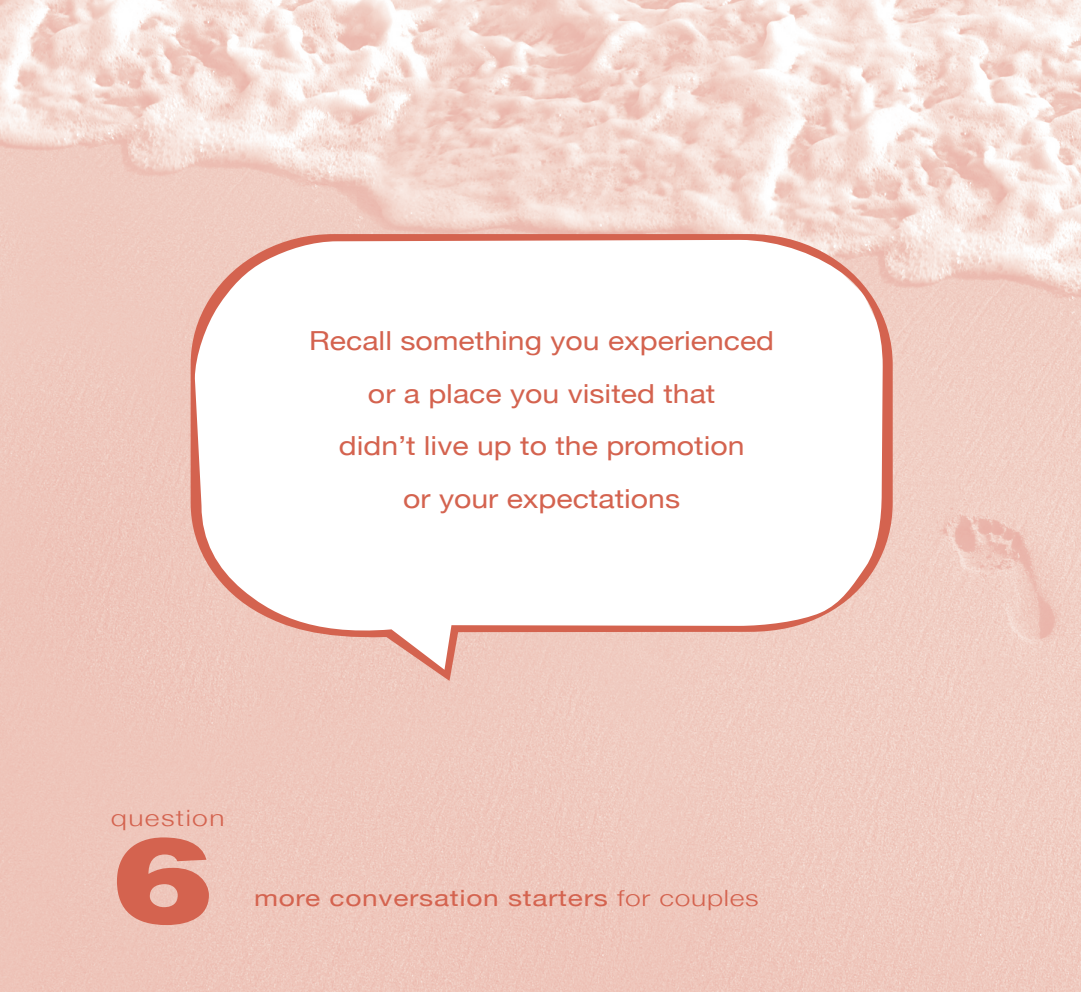
<style>
.page{position:relative;width:1081px;height:992px;background:#fff}
.page>*{position:absolute;margin:0;border:0;box-sizing:border-box;transform-origin:0 0}
.t1{font:900 120px "Helvetica";color:#d4634f;scale:1.25 1}
.t2{font:26.25px/52.5px "Helvetica Neue";color:#d4634f;text-align:center;scale:1.15 1}
.t3{font:22.5px "Helvetica Neue";letter-spacing:.025em;color:#d4634f;scale:1.25 1}
.t4{font:300 22.5px "Helvetica Neue";letter-spacing:.05em;color:#d4634f;scale:1.25 1}
.s1{font-weight:300}
</style>
<div class="page">
<img style="left:0;top:0;width:1080px;height:992px">
<svg style="left:191px;top:234px;width:701px;height:447px"></svg>
<p class="t2" style="left:309px;top:313px;width:406px">Recall something you experienced or a place you visited that<br>didn’t live up to the promotion<br>or your expectations</p>
<p class="t4" style="left:111px;top:800px;width:92px">question</p>
<h1 class="t1" style="left:113px;top:802px;width:82px">6</h1>
<p class="t3" style="left:254px;top:878px;width:405px">more conversation starters <span class="s1">for couples</span></p>
</div>
